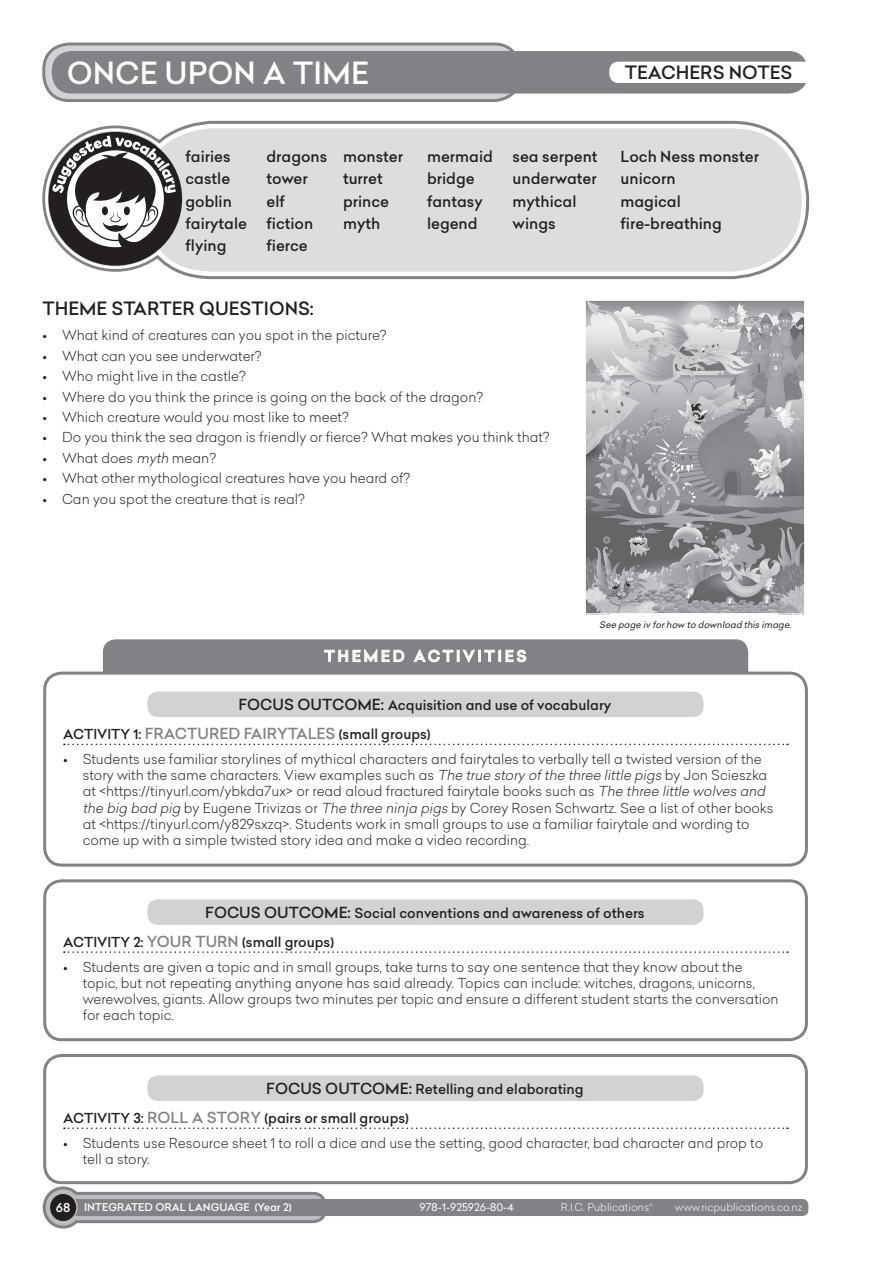
<style>
.page{position:relative;width:893px;height:1263px;background:#fff}
.page>*{position:absolute;margin:0;border:0;box-sizing:border-box;transform-origin:0 0}
.t1{font:500 30px "Celias";color:#fff}
.t2{font:500 18px "Celias";color:#231f20}
.t3{font:500 15px "Celias";color:#231f20}
.t4{font:500 15px "Celias";letter-spacing:.19em;color:#fff}
.t5{font:300 13.5px/16.2px "Celias";color:#231f20}
.t6{font:500 13.5px/29.4px "Celias";color:#231f20}
.t7{font:300 10.5px "Celias";color:#fff}
.t8{font:500 10.5px "Celias";color:#fff}
.t9{font:10.5px "Celias";color:#fff}
.t10{font:italic 9px "Celias";color:#231f20}
.s1{font-style:italic}
.s2{font-size:15px}
.s3{font-size:15px;color:#808285}
.s4{font-size:12px}
</style>
<div class="page">
<div style="left:135px;top:121px;width:674px;height:158px;border:10px solid #808285;border-radius:72px"></div>
<svg style="left:42px;top:1186px;width:284px;height:43px"></svg>
<div style="left:53px;top:1199px;width:755px;height:17px;background:#808285;border-radius:6px"></div>
<div style="left:49px;top:1193px;width:28px;height:29px;background:#231f20;border-radius:50%"></div>
<div style="left:49px;top:1192px;width:29px;height:30px;border:2px solid #bcbdc0;border-radius:50%"></div>
<div style="left:44px;top:44px;width:476px;height:57px;background:#d1d2d4;border-radius:26px"></div>
<div style="left:42px;top:43px;width:479px;height:59px;border:3px solid #808285;border-radius:26px"></div>
<div style="left:140px;top:126px;width:664px;height:148px;background:#dcdddf;border-radius:72px"></div>
<div style="left:138px;top:124px;width:668px;height:152px;border:4px solid #fff;border-radius:72px"></div>
<div style="left:52px;top:51px;width:756px;height:43px;background:#808285;border-radius:20px"></div>
<div style="left:609px;top:62px;width:199px;height:21px;background:#fff"></div>
<svg style="left:42px;top:123px;width:149px;height:154px"></svg>
<svg style="left:103px;top:639px;width:645px;height:33px;background:#87898c"></svg>
<svg style="left:64px;top:744px;width:724px;height:1px"></svg>
<div style="left:147px;top:692px;width:556px;height:25px;background:#d1d2d4;border-radius:10px"></div>
<div style="left:43px;top:672px;width:765px;height:194px;border:3px solid #808285;border-radius:17px"></div>
<svg style="left:64px;top:951px;width:724px;height:2px"></svg>
<div style="left:147px;top:899px;width:556px;height:26px;background:#d1d2d4;border-radius:10px"></div>
<div style="left:43px;top:879px;width:765px;height:162px;border:3px solid #808285;border-radius:17px"></div>
<svg style="left:64px;top:1127px;width:724px;height:2px"></svg>
<div style="left:147px;top:1075px;width:556px;height:26px;background:#d1d2d4;border-radius:10px"></div>
<div style="left:43px;top:1054px;width:765px;height:130px;border:3px solid #808285;border-radius:17px"></div>
<img style="left:585px;top:300px;width:220px;height:315px">
<h1 class="t1" style="left:67px;top:52px;width:304px">ONCE UPON A TIME</h1>
<h2 class="t2" style="left:625px;top:60px;width:169px">TEACHERS NOTES</h2>
<p class="t3" style="left:185px;top:146px;width:47px">fairies</p>
<p class="t3" style="left:266px;top:146px;width:138px">dragons monster</p>
<p class="t3" style="left:427px;top:146px;width:67px">mermaid</p>
<p class="t3" style="left:512px;top:146px;width:87px">sea serpent</p>
<p class="t3" style="left:620px;top:146px;width:140px">Loch Ness monster</p>
<p class="t3" style="left:185px;top:168px;width:46px">castle</p>
<p class="t3" style="left:266px;top:168px;width:43px">tower</p>
<p class="t3" style="left:343px;top:168px;width:41px">turret</p>
<p class="t3" style="left:427px;top:168px;width:49px">bridge</p>
<p class="t3" style="left:512px;top:168px;width:86px">underwater</p>
<p class="t3" style="left:620px;top:168px;width:57px">unicorn</p>
<p class="t3" style="left:185px;top:191px;width:48px">goblin</p>
<p class="t3" style="left:266px;top:191px;width:20px">elf</p>
<p class="t3" style="left:343px;top:191px;width:48px">prince</p>
<p class="t3" style="left:427px;top:191px;width:57px">fantasy</p>
<p class="t3" style="left:512px;top:191px;width:65px">mythical</p>
<p class="t3" style="left:620px;top:191px;width:62px">magical</p>
<p class="t3" style="left:185px;top:213px;width:63px">fairytale</p>
<p class="t3" style="left:266px;top:213px;width:48px">fiction</p>
<p class="t3" style="left:343px;top:213px;width:39px">myth</p>
<p class="t3" style="left:427px;top:213px;width:52px">legend</p>
<p class="t3" style="left:512px;top:213px;width:45px">wings</p>
<p class="t3" style="left:620px;top:213px;width:103px">fire-breathing</p>
<p class="t3" style="left:185px;top:235px;width:42px">flying</p>
<p class="t3" style="left:266px;top:235px;width:43px">fierce</p>
<h2 class="t2" style="left:43px;top:296px;width:273px">THEME STARTER QUESTIONS:</h2>
<p class="t5" style="left:43px;top:327px;width:345px">• What kind of creatures can you spot in the picture?</p>
<p class="t5" style="left:43px;top:347px;width:220px">• What can you see underwater?</p>
<p class="t5" style="left:43px;top:368px;width:205px">• Who might live in the castle?</p>
<p class="t5" style="left:43px;top:388px;width:442px">• Where do you think the prince is going on the back of the dragon?</p>
<p class="t5" style="left:43px;top:408px;width:308px">• Which creature would you most like to meet?</p>
<p class="t5" style="left:43px;top:429px;width:508px">• Do you think the sea dragon is friendly or fierce? What makes you think that?</p>
<p class="t5" style="left:43px;top:449px;width:175px">• What does <span class="s1">myth</span> mean?</p>
<p class="t5" style="left:43px;top:470px;width:369px">• What other mythological creatures have you heard of?</p>
<p class="t5" style="left:43px;top:490px;width:264px">• Can you spot the creature that is real?</p>
<p class="t10" style="left:599px;top:618px;width:196px">See page iv forhow to download this image.</p>
<p class="t4" style="left:324px;top:645px;width:204px">THEMED ACTIVITIES</p>
<p class="t6" style="left:63px;top:690px;width:550px;text-indent:175px"><span class="s2">FOCUS OUTCOME:</span> Acquisition and use of vocabulary<br>ACTIVITY 1: <span class="s3">FRACTURED FAIRYTALES</span> (small groups)</p>
<p class="t5" style="left:83px;top:751px;width:692px;text-indent:-19px">• Students use familiar storylines of mythical characters and fairytales to verbally tell a twisted version of the story with the same characters. View examples such as <span class="s1">The true story ofthe three little pigs</span> by Jon Scieszka at &lt;https://tinyurl.com/ybkda7ux&gt; or read aloud fractured fairytale books such as <span class="s1">The three little wolves and the big bad pig</span> by Eugene Trivizas or <span class="s1">The three ninja pigs</span> by Corey Rosen Schwartz. See a list of other books at &lt;https://tinyurl.com/y829sxzq&gt;. Students work in small groups to use a familiar fairytale and wording to come up with a simple twisted story idea and make a video recording.</p>
<p class="t6" style="left:63px;top:898px;width:583px;text-indent:142px"><span class="s2">FOCUS OUTCOME:</span> Social conventions and awareness of others<br>ACTIVITY 2: <span class="s3">YOUR TURN</span> (small groups)</p>
<p class="t5" style="left:83px;top:958px;width:698px;text-indent:-19px">• Students are given a topic and in small groups, take turns to say one sentence that they know about the topic, but not repeating anything anyone has said already. Topics can include: witches, dragons, unicorns, werewolves, giants. Allow groups two minutes per topic and ensure a different student starts the conversation for each topic.</p>
<p class="t6" style="left:63px;top:1074px;width:522px;text-indent:203px"><span class="s2">FOCUS OUTCOME:</span> Retelling and elaborating<br>ACTIVITY 3: <span class="s3">ROLL A STORY</span> (pairs or small groups)</p>
<p class="t5" style="left:83px;top:1134px;width:682px;text-indent:-19px">• Students use Resource sheet 1 to roll a dice and use the setting, good character, bad character and prop to tell a story.</p>
<p class="t8" style="left:56px;top:1200px;width:237px"><span class="s4">68</span> INTEGRATED ORAL LANGUAGE (Year 2)</p>
<p class="t9" style="left:420px;top:1200px;width:96px">978-1-925926-80-4</p>
<p class="t7" style="left:561px;top:1200px;width:93px">R.I.C. Publications<sup>®</sup></p>
<p class="t7" style="left:675px;top:1200px;width:129px">www.ricpublications.co.nz</p>
</div>
